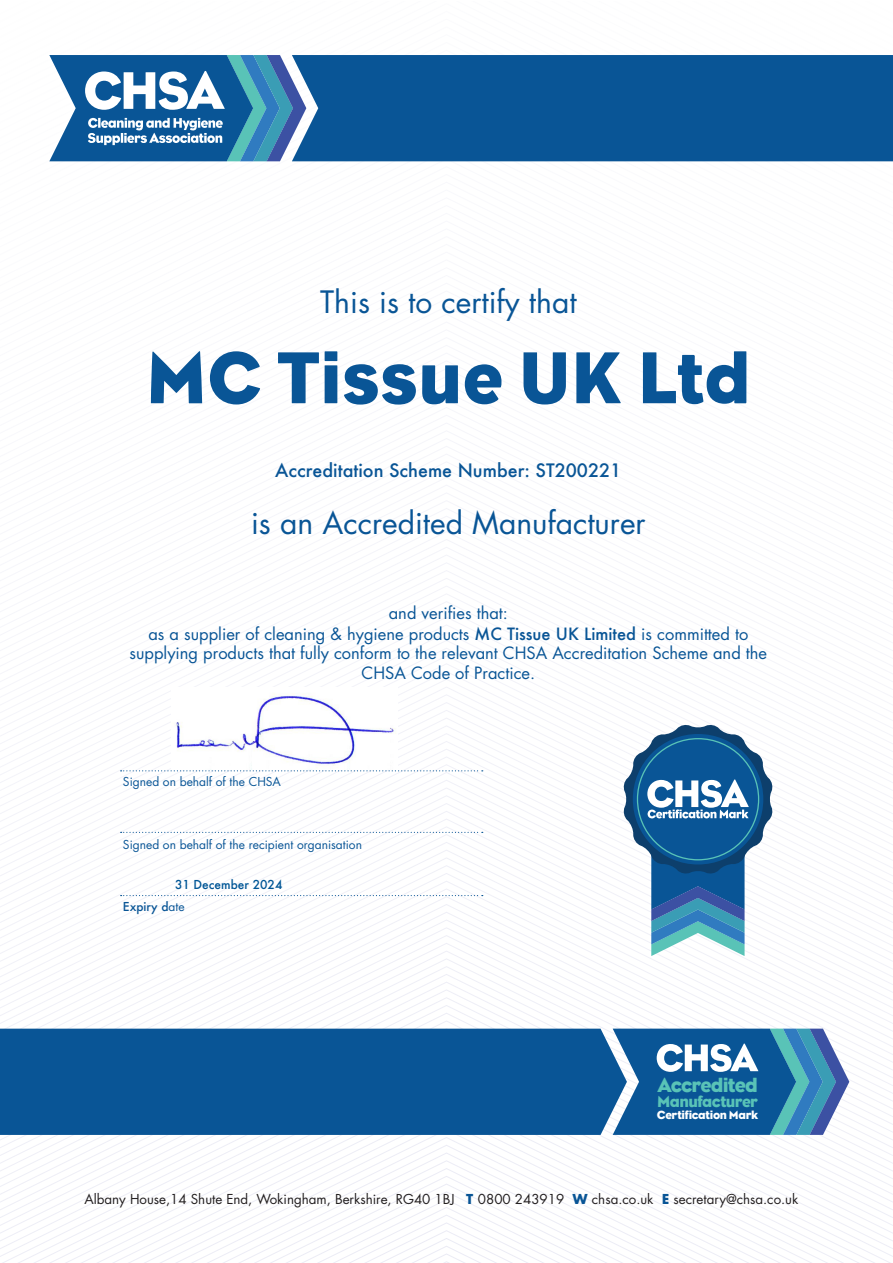
<style>
.page{position:relative;width:893px;height:1263px;background:#fff}
.page>*{position:absolute;margin:0;border:0;box-sizing:border-box;transform-origin:0 0}
.t1{font:75px "Bureau Eagle";color:#095596}
.t2{font:30px "Futura";color:#095596}
.t3{font:20.55px "Eagle";letter-spacing:-.04em;color:#59c3b7}
.t4{font:500 18px "Futura";color:#095596}
.t5{font:16.5px/20.7px "Futura";color:#095596;text-align:center}
.t6{font:16.2px "Eagle";letter-spacing:-.035em;color:#59c3b7}
.t7{font:13.35px "Futura";color:#231f20}
.t8{font:12.15px "Eagle";letter-spacing:-.02em;color:#fff}
.t9{font:12px "Futura";color:#095596}
.t10{font:500 12px "Futura";color:#005696}
.t11{font:500 12px "Futura";color:#095596}
.s1{font-weight:500}
.s2{font-weight:400}
.s3{font-weight:700;color:#095596}
</style>
<div class="page">
<svg style="left:0;top:1136px;width:892px;height:8px"></svg>
<svg style="left:0;top:1144px;width:891px;height:8px"></svg>
<svg style="left:0;top:1152px;width:892px;height:8px"></svg>
<svg style="left:0;top:1160px;width:892px;height:7px"></svg>
<svg style="left:0;top:1167px;width:892px;height:95px"></svg>
<svg style="left:10px;top:1175px;width:873px;height:87px"></svg>
<svg style="left:26px;top:1183px;width:841px;height:79px"></svg>
<svg style="left:42px;top:1191px;width:809px;height:71px"></svg>
<svg style="left:57px;top:1198px;width:778px;height:64px"></svg>
<svg style="left:73px;top:1206px;width:747px;height:56px"></svg>
<div style="left:306px;top:55px;width:587px;height:106px;background:#095596"></div>
<svg style="left:49px;top:55px;width:257px;height:106px"></svg>
<svg style="left:613px;top:1028px;width:236px;height:107px;background:#397aac"></svg>
<div style="left:0;top:1029px;width:627px;height:106px;background:#095596"></div>
<svg style="left:623px;top:724px;width:150px;height:232px"></svg>
<svg style="left:121px;top:770px;width:362px;height:1px"></svg>
<svg style="left:121px;top:832px;width:362px;height:1px"></svg>
<svg style="left:121px;top:895px;width:362px;height:1px"></svg>
<img style="left:176px;top:694px;width:220px;height:74px">
<h2 class="t2" style="left:320px;top:283px;width:258px">This is to certify that</h2>
<h1 class="t1" style="left:146px;top:335px;width:606px">MC Tissue UK Ltd</h1>
<p class="t4" style="left:275px;top:458px;width:348px">Accreditation Scheme Number: ST200221</p>
<h2 class="t2" style="left:251px;top:503px;width:396px">is an Accredited Manufacturer</h2>
<p class="t5" style="left:148px;top:603px;width:601px">and verifies that:<br>as a supplier of cleaning &amp; hygiene products <span class="s1">MC Tissue UK Limited</span> is committed to</p>
<p class="t5" style="left:130px;top:643px;width:639px;line-height:19.8px">supplying products that fully conform to the relevant CHSA Accreditation Scheme and the<br>CHSA Code of Practice.</p>
<p class="t9" style="left:123px;top:773px;width:160px">Signed on behalf of the CHSA</p>
<p class="t9" style="left:123px;top:836px;width:241px">Signed on behalf of the recipient organisation</p>
<p class="t10" style="left:175px;top:876px;width:109px">31 December 2024</p>
<p class="t11" style="left:123px;top:898px;width:63px">Expiry d<span class="s2">ate</span></p>
<p class="t3" style="left:657px;top:1073px;width:102px">Accredited</p>
<p class="t6" style="left:657px;top:1092px;width:102px">Manufacturer</p>
<p class="t8" style="left:657px;top:1107px;width:103px">Certification Mark</p>
<p class="t7" style="left:84px;top:1191px;width:715px">Albany House,14 Shute End, Wokingham, Berkshire, RG40 1BJ <span class="s3">T</span> 0800 243919 <span class="s3">W</span> chsa.co.uk <span class="s3">E</span> secretary@chsa.co.uk</p>
</div>
